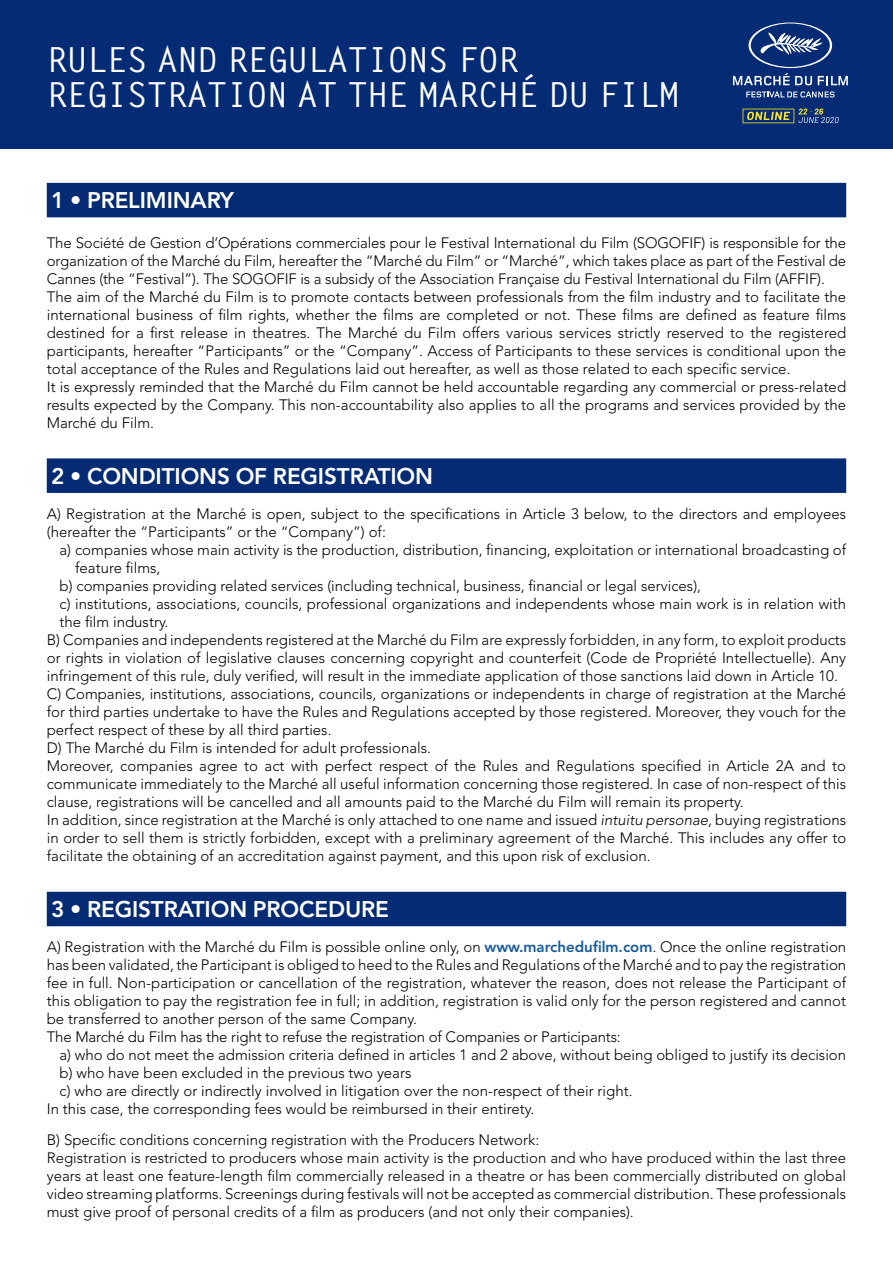
<style>
.page{position:relative;width:893px;height:1263px;background:#fff}
.page>*{position:absolute;margin:0;border:0;box-sizing:border-box;transform-origin:0 0}
.t1{font:700 34.5px/34.5px "Letter Gothic Std";letter-spacing:-.02em;color:#fff}
.t2{font:800 22.5px "Avenir LT Std";letter-spacing:-.005em;color:#fff}
.t3{font:300 15px/18px "Avenir LT Std";color:#000}
.s1{font-style:italic}
.s2{font-weight:800;color:#165b9a}
</style>
<div class="page">
<div style="left:0;top:0;width:893px;height:149px;background:#052b74"></div>
<div style="left:47px;top:183px;width:799px;height:34px;background:#052b74"></div>
<div style="left:47px;top:458px;width:799px;height:35px;background:#052b74"></div>
<div style="left:47px;top:892px;width:799px;height:34px;background:#052b74"></div>
<svg style="left:746px;top:91px;width:88px;height:6px"></svg>
<svg style="left:733px;top:23px;width:115px;height:62px"></svg>
<svg style="left:743px;top:109px;width:96px;height:14px"></svg>
<h1 class="t1" style="left:47px;top:43px;width:634px">RULES AND REGULATIONS FOR<br>REGISTRATION AT THE MARCHÉ DU FILM</h1>
<h2 class="t2" style="left:51px;top:187px;width:185px">1 • PRELIMINARY</h2>
<p class="t3" style="left:47px;top:233px;width:801px">The Société de Gestion d’Opérations commerciales pour le Festival International du Film (SOGOFIF) is responsible for the organization of the Marché du Film, hereafter the “Marché du Film” or “Marché”, which takes place as part of the Festival de Cannes (the “Festival”). The SOGOFIF is a subsidy of the Association Française du Festival International du Film (AFFIF).<br>The aim of the Marché du Film is to promote contacts between professionals from the film industry and to facilitate the international business of film rights, whether the films are completed or not. These films are defined as feature films destined for a first release in theatres. The Marché du Film offers various services strictly reserved to the registered participants, hereafter “Participants” or the “Company”. Access of Participants to these services is conditional upon the total acceptance of the Rules and Regulations laid out hereafter, as well as those related to each specific service.<br>It is expressly reminded that the Marché du Film cannot be held accountable regarding any commercial or press-related results expected by the Company. This non-accountability also applies to all the programs and services provided by the Marché du Film.</p>
<h2 class="t2" style="left:51px;top:463px;width:384px">2 • CONDITIONS OF REGISTRATION</h2>
<p class="t3" style="left:47px;top:505px;width:801px">A) Registration at the Marché is open, subject to the specifications in Article 3 below, to the directors and employees (hereafter the “Participants” or the “Company”) of:</p>
<p class="t3" style="left:60px;top:541px;width:788px">a) companies whose main activity is the production, distribution, financing, exploitation or international broadcasting of</p>
<p class="t3" style="left:75px;top:559px;width:87px">feature films,</p>
<p class="t3" style="left:60px;top:577px;width:643px">b) companies providing related services (including technical, business, financial or legal services),</p>
<p class="t3" style="left:60px;top:595px;width:788px">c) institutions, associations, councils, professional organizations and independents whose main work is in relation with</p>
<p class="t3" style="left:60px;top:613px;width:110px">the film industry.</p>
<p class="t3" style="left:47px;top:631px;width:801px">B) Companies and independents registered at the Marché du Film are expressly forbidden, in any form, to exploit products</p>
<p class="t3" style="left:47px;top:649px;width:801px">or rights in violation of legislative clauses concerning copyright and counterfeit (Code de Propriété Intellectuelle). Any</p>
<p class="t3" style="left:47px;top:667px;width:793px">infringement of this rule, duly verified, will result in the immediate application of those sanctions laid down in Article 10.</p>
<p class="t3" style="left:47px;top:685px;width:801px">C) Companies, institutions, associations, councils, organizations or independents in charge of registration at the Marché</p>
<p class="t3" style="left:47px;top:703px;width:801px">for third parties undertake to have the Rules and Regulations accepted by those registered. Moreover, they vouch for the</p>
<p class="t3" style="left:47px;top:721px;width:286px">perfect respect of these by all third parties.</p>
<p class="t3" style="left:47px;top:739px;width:386px">D) The Marché du Film is intended for adult professionals.</p>
<p class="t3" style="left:47px;top:757px;width:801px">Moreover, companies agree to act with perfect respect of the Rules and Regulations specified in Article 2A and to</p>
<p class="t3" style="left:47px;top:775px;width:801px">communicate immediately to the Marché all useful information concerning those registered. In case of non-respect of this</p>
<p class="t3" style="left:47px;top:793px;width:698px">clause, registrations will be cancelled and all amounts paid to the Marché du Film will remain its property.</p>
<p class="t3" style="left:47px;top:811px;width:801px">In addition, since registration at the Marché is only attached to one name and issued <span class="s1">intuitu personae</span>, buying registrations</p>
<p class="t3" style="left:47px;top:829px;width:801px">in order to sell them is strictly forbidden, except with a preliminary agreement of the Marché. This includes any offer to</p>
<p class="t3" style="left:47px;top:847px;width:605px">facilitate the obtaining of an accreditation against payment, and this upon risk of exclusion.</p>
<h2 class="t2" style="left:51px;top:896px;width:339px">3 • REGISTRATION PROCEDURE</h2>
<p class="t3" style="left:47px;top:938px;width:801px">A) Registration with the Marché du Film is possible online only, on <span class="s2">www.marchedufilm.com</span>. Once the online registration has been validated, the Participant is obliged to heed to the Rules and Regulations of the Marché and to pay the registration fee in full. Non-participation or cancellation of the registration, whatever the reason, does not release the Participant of this obligation to pay the registration fee in full; in addition, registration is valid only for the person registered and cannot be transferred to another person of the same Company.<br>The Marché du Film has the right to refuse the registration of Companies or Participants:</p>
<p class="t3" style="left:60px;top:1046px;width:788px">a) who do not meet the admission criteria defined in articles 1 and 2 above, without being obliged to justify its decision</p>
<p class="t3" style="left:60px;top:1064px;width:353px">b) who have been excluded in the previous two years</p>
<p class="t3" style="left:60px;top:1082px;width:574px">c) who are directly or indirectly involved in litigation over the non-respect of their right.</p>
<p class="t3" style="left:47px;top:1100px;width:489px">In this case, the corresponding fees would be reimbursed in their entirety.</p>
<p class="t3" style="left:47px;top:1131px;width:801px">B) Specific conditions concerning registration with the Producers Network:<br>Registration is restricted to producers whose main activity is the production and who have produced within the last three years at least one feature-length film commercially released in a theatre or has been commercially distributed on global video streaming platforms. Screenings during festivals will not be accepted as commercial distribution. These professionals must give proof of personal credits of a film as producers (and not only their companies).</p>
</div>
